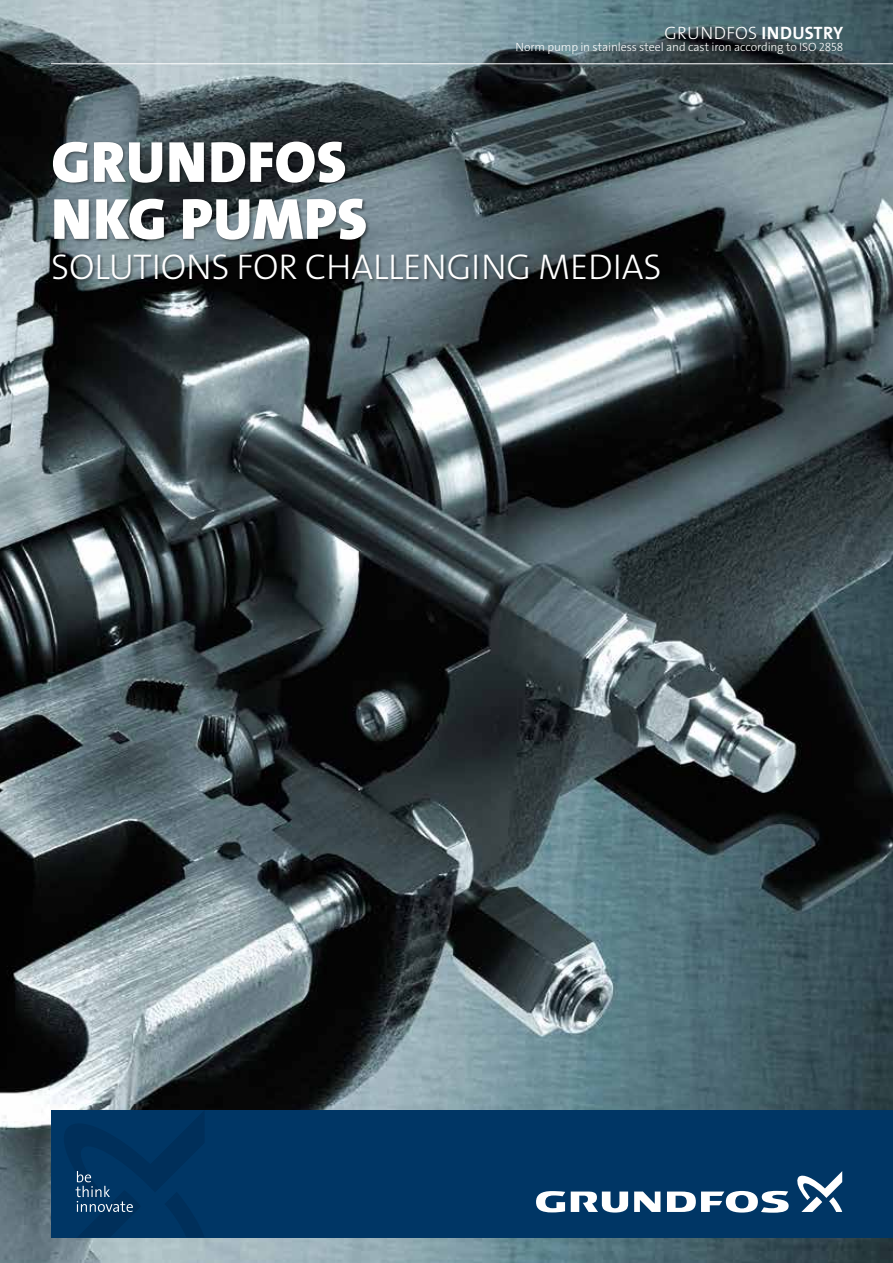
<style>
.page{position:relative;width:893px;height:1263px;background:#fff}
.page>*{position:absolute;margin:0;border:0;box-sizing:border-box;transform-origin:0 0}
.t1{font:58.5px/57px "Grundfos The Sans V2 OT 9 BL";letter-spacing:.015em;color:#fff}
.t2{font:36px "Grundfos The Sans V2 OT 3 L";letter-spacing:-.005em;color:#fff}
.t3{font:18px "Grundfos The Sans V2 OT 3 L";letter-spacing:.015em;color:#fff}
.t4{font:12px "Grundfos The Sans V2 OT 3 L";letter-spacing:-.015em;color:#fff}
.s1{font-family:"Grundfos The Sans V2 OT 7 B"}
</style>
<div class="page">
<img style="left:0;top:0;width:893px;height:1263px">
<div style="left:53px;top:141px;width:610px;height:143px;background:#000;opacity:.45"></div>
<hr style="left:51px;top:63px;width:842px;height:1px;background:#fff">
<div style="left:51px;top:1110px;width:842px;height:127px;background:#003665"></div>
<svg style="left:634px;top:1191px;width:26px;height:21px"></svg>
<svg style="left:571px;top:1191px;width:57px;height:21px"></svg>
<svg style="left:536px;top:1191px;width:29px;height:21px"></svg>
<svg style="left:667px;top:1191px;width:122px;height:22px"></svg>
<svg style="left:797px;top:1171px;width:45px;height:41px"></svg>
<svg style="left:64px;top:1112px;width:140px;height:125px"></svg>
<h3 class="t3" style="left:665px;top:21px;width:180px">grundfos <span class="s1">INDUSTRY</span></h3>
<p class="t4" style="left:515px;top:39px;width:329px">Norm pump in stainless steel and cast iron according to ISO 2858</p>
<h1 class="t1" style="left:51px;top:134px;width:317px">GRUNDFOS<br>NKG PUMPS</h1>
<h2 class="t2" style="left:51px;top:244px;width:607px">Solutions for challenging medias</h2>
</div>
